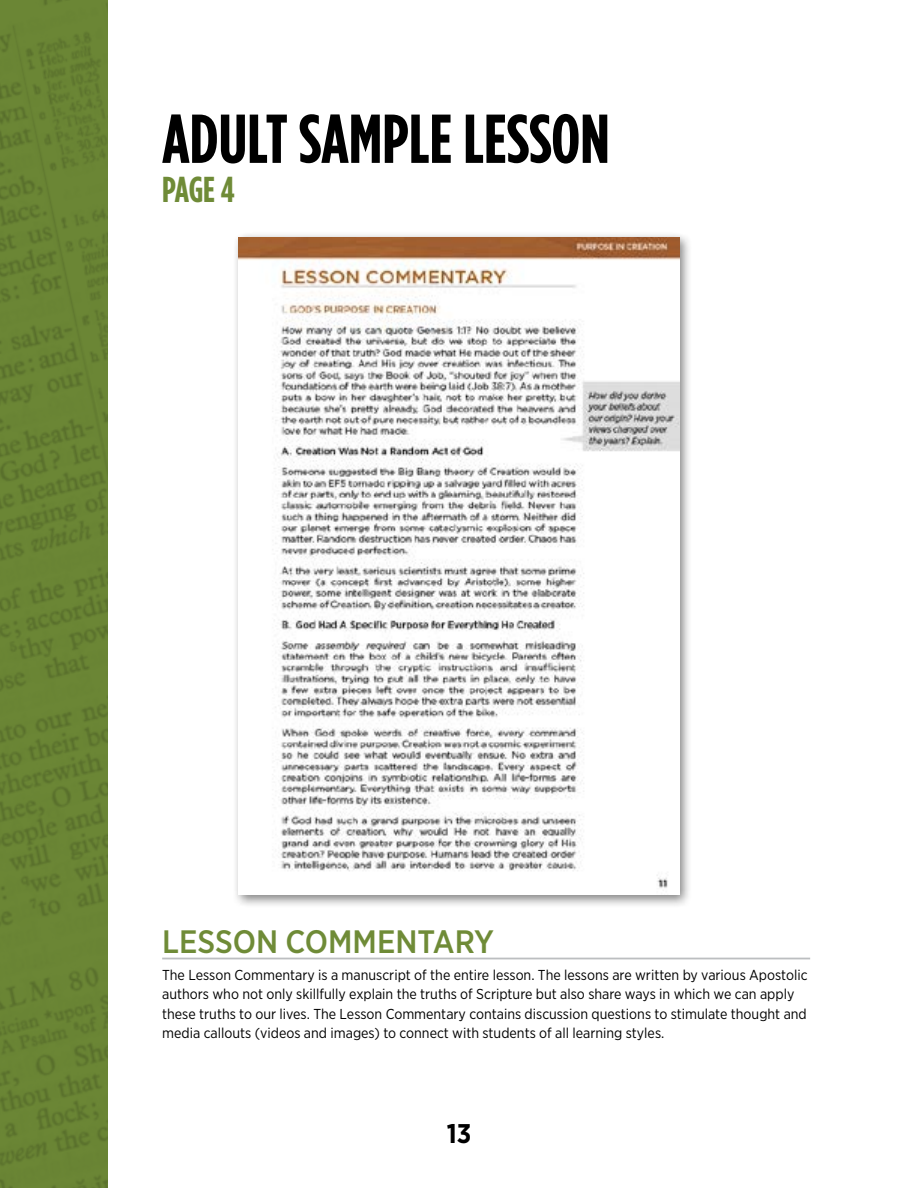
<style>
.page{position:relative;width:918px;height:1188px;background:#fff}
.page>*{position:absolute;margin:0;border:0;box-sizing:border-box;transform-origin:0 0}
.t1{font:700 69px "Gotham Condensed";color:#000}
.t2{font:700 36px "Gotham Condensed";color:#6f8b37}
.t3{font:500 32.4px "Gotham Narrow";color:#6f8b37}
.t4{font:700 27px "Gotham Narrow";color:#000}
.t5{font:14.4px/19.5px "Gotham Narrow";color:#000}
</style>
<div class="page">
<svg style="left:0;top:0;width:108px;height:1188px;fill:#698434"></svg>
<div style="left:233px;top:232px;width:459px;height:676px;background:#000;opacity:.5"></div>
<img style="left:239px;top:238px;width:440px;height:657px">
<hr style="left:162px;top:958px;width:648px;height:1px;background:#bcbec0">
<h1 class="t1" style="left:162px;top:98px;width:449px">ADULT SAMPLE LESSON</h1>
<h2 class="t2" style="left:162px;top:168px;width:74px">PAGE 4</h2>
<h3 class="t3" style="left:162px;top:921px;width:333px">LESSON COMMENTARY</h3>
<p class="t5" style="left:162px;top:965px;width:647px">The Lesson Commentary is a manuscript of the entire lesson. The lessons are written by various Apostolic authors who not only skillfully explain the truths of Scripture but also share ways in which we can apply these truths to our lives. The Lesson Commentary contains discussion questions to stimulate thought and media callouts (videos and images) to connect with students of all learning styles.</p>
<h3 class="t4" style="left:447px;top:1116px;width:26px">13</h3>
</div>
